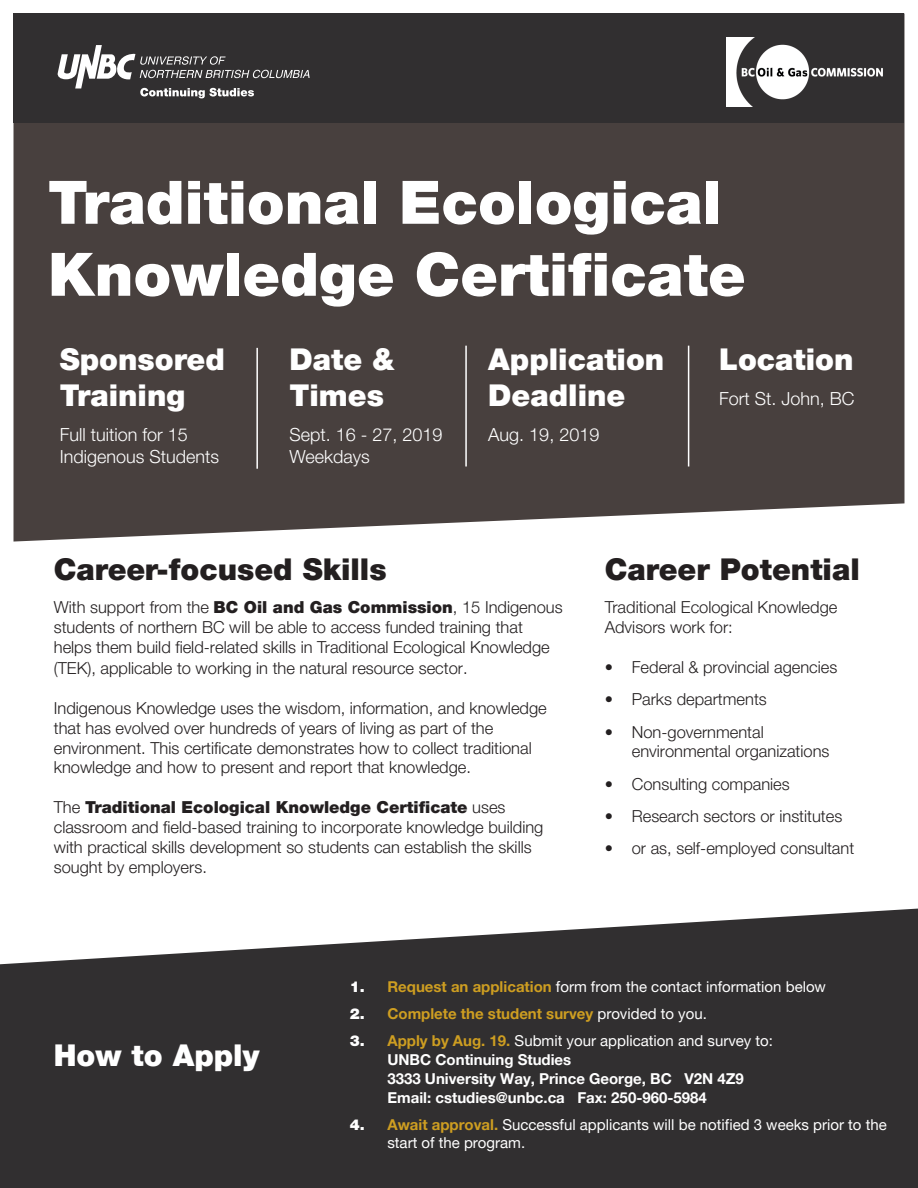
<style>
.page{position:relative;width:918px;height:1188px;background:#fff}
.page>*{position:absolute;margin:0;border:0;box-sizing:border-box;transform-origin:0 0}
.t1{font:900 60px/72px "Helvetica Neue LT Pro";color:#fff}
.H2_5{font:900 30px/36px "Helvetica Neue LT Pro";color:#fff}
.t2{font:900 30px "Helvetica Neue LT Pro";color:#231f20}
.H2_5-2{font:300 18px "Helvetica Neue LT Pro";color:#fff}
.t3{font:300 16.5px/19.8px "Helvetica Neue LT Pro";color:#231f20}
.t4{font:700 15px/19px "Helvetica Neue LT Pro";color:#fff}
.t5{font:15px/18px "Helvetica Neue LT Pro";color:#fff}
.t6{font:700 15px "Helvetica Neue LT Pro";color:#ce9e21}
.s1{font-weight:900}
.s2{font-weight:700;color:#ce9e21}
.s3{font-weight:900;color:#fff}
.s4{font-weight:400;color:#fff}
.s5{color:#ce9e21}
.s6{font-weight:400}
</style>
<div class="page">
<div style="left:14px;top:123px;width:890px;height:371px;background:#48403e"></div>
<svg style="left:13px;top:494px;width:892px;height:48px"></svg>
<hr style="left:256px;top:348px;width:2px;height:121px;background:#fff">
<svg style="left:0;top:909px;width:918px;height:279px;background:#454344"></svg>
<div style="left:14px;top:14px;width:890px;height:109px;background:#312f30"></div>
<svg style="left:58px;top:45px;width:252px;height:53px"></svg>
<img style="left:727px;top:37px;width:156px;height:69px">
<hr style="left:465px;top:346px;width:2px;height:121px;background:#fff">
<hr style="left:688px;top:346px;width:1px;height:121px;background:#fff">
<p class="t1" style="left:48px;top:166px;width:699px">Traditional Ecological<br>Knowledge Certificate</p>
<p class="H2_5" style="left:60px;top:341px;width:167px">Sponsored<br>Training</p>
<p class="H2_5-2" style="left:60px;top:424px;width:130px">Full tuition for 15</p>
<p class="H2_5-2" style="left:60px;top:445px;width:161px">Indigenous Students</p>
<p class="H2_5" style="left:290px;top:341px;width:107px">Date &amp;<br>Times</p>
<p class="H2_5-2" style="left:290px;top:424px;width:155px">Sept. 16 - 27, 2019</p>
<p class="H2_5-2" style="left:290px;top:445px;width:82px">Weekdays</p>
<p class="H2_5" style="left:488px;top:341px;width:178px">Application<br>Deadline</p>
<p class="H2_5-2" style="left:488px;top:424px;width:113px">Aug. 19, 2019</p>
<p class="H2_5" style="left:719px;top:341px;width:136px">Location</p>
<p class="H2_5-2" style="left:719px;top:388px;width:137px">Fort St. John, BC</p>
<p class="t2" style="left:54px;top:551px;width:334px">Career-focused Skills</p>
<p class="t3" style="left:54px;top:597px;width:510px;line-height:20.2px">With support from the <span class="s1">BC Oil and Gas Commission</span>, 15 Indigenous students of northern BC will be able to access funded training that helps them build field-related skills in Traditional Ecological Knowledge (TEK), applicable to working in the natural resource sector.</p>
<p class="t3" style="left:54px;top:698px;width:494px">Indigenous Knowledge uses the wisdom, information, and knowledge that has evolved over hundreds of years of living as part of the environment. This certificate demonstrates how to collect traditional knowledge and how to present and report that knowledge.</p>
<p class="t3" style="left:54px;top:797px;width:491px">The <span class="s1">Traditional Ecological Knowledge Certificate</span> uses classroom and field-based training to incorporate knowledge building with practical skills development so students can establish the skills sought by employers.</p>
<h2 class="t2" style="left:605px;top:551px;width:257px">Career Potential</h2>
<p class="t3" style="left:605px;top:597px;width:234px">Traditional Ecological Knowledge<br>Advisors work for:</p>
<p class="t3" style="left:605px;top:657px;width:234px">• Federal &amp; provincial agencies</p>
<p class="t3" style="left:605px;top:689px;width:164px">• Parks departments</p>
<p class="t3" style="left:632px;top:722px;width:199px;text-indent:-27px">• Non-governmental environmental organizations</p>
<p class="t3" style="left:605px;top:774px;width:186px">• Consulting companies</p>
<p class="t3" style="left:605px;top:806px;width:239px">• Research sectors or institutes</p>
<p class="t3" style="left:605px;top:838px;width:251px">• or as, self-employed consultant</p>
<p class="H2_5" style="left:54px;top:1037px;width:207px">How to Apply</p>
<p class="t5" style="left:350px;top:978px;width:478px"><span class="s1">1.</span> <span class="s2">Request an application</span> form from the contact information below</p>
<p class="t6" style="left:350px;top:1005px;width:359px"><span class="s3">2.</span> Complete the student survey <span class="s4">provided to you.</span></p>
<p class="t4" style="left:387px;top:1031px;width:387px;text-indent:-38px"><span class="s1">3.</span> <span class="s5">Apply by Aug. 19.</span> <span class="s6">Submit your application and survey to:<br></span>UNBC Continuing Studies<br>3333 University Way, Prince George, BC V2N 4Z9<br>Email: cstudies@unbc.ca Fax: 250-960-5984</p>
<p class="t5" style="left:387px;top:1116px;width:501px;text-indent:-38px"><span class="s1">4.</span> <span class="s2">Await approval.</span> Successful applicants will be notified 3 weeks prior to the start of the program.</p>
</div>
